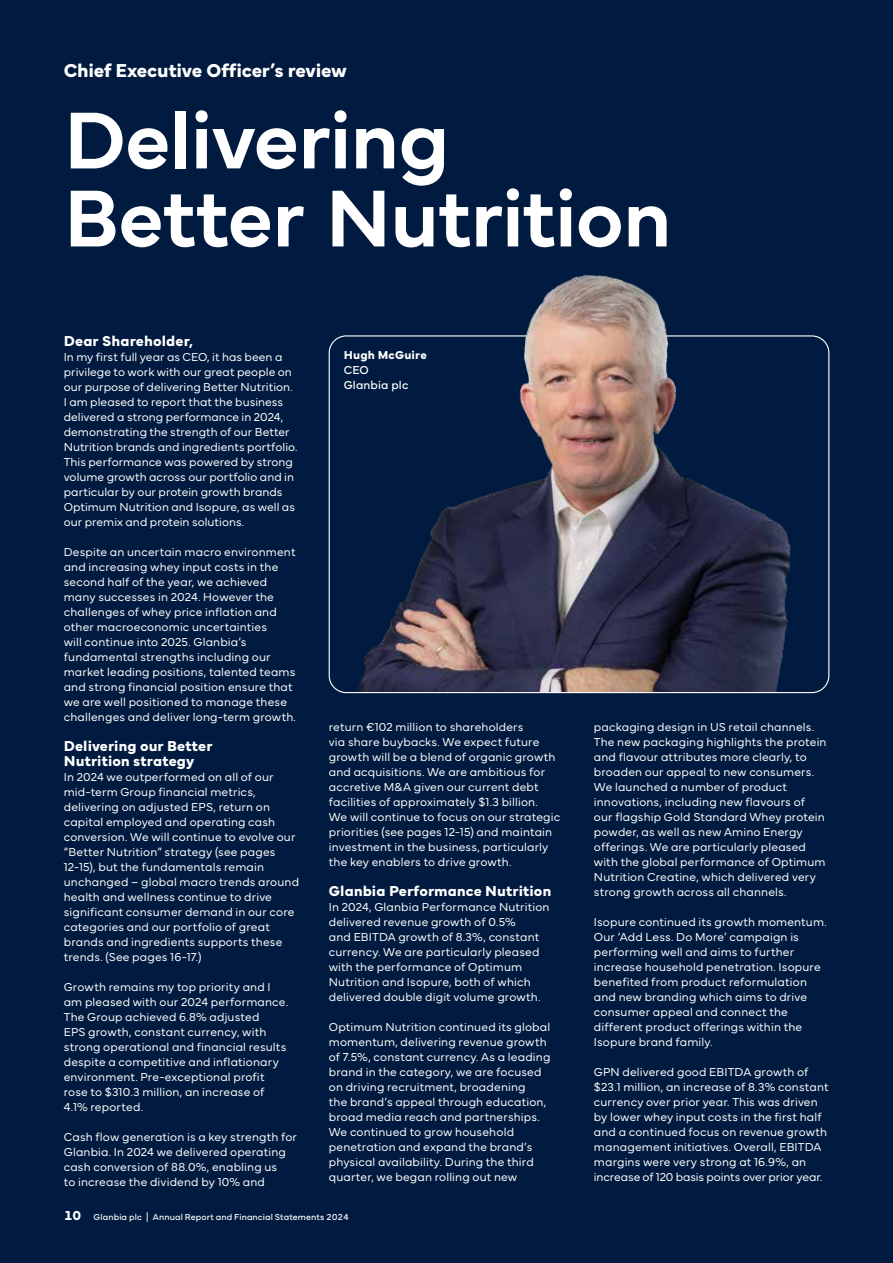
<style>
.page{position:relative;width:893px;height:1263px;background:#001b3f}
.page>*{position:absolute;margin:0;border:0;box-sizing:border-box;transform-origin:0 0}
.t1{font:700 84px/78px "Mundial Glanbia Demi";letter-spacing:-.015em;color:#fff}
.t2{font:19.5px "Mundial Glanbia Bold";letter-spacing:-.015em;color:#fff}
.t3{font:15px/15px "Mundial Glanbia Bold";letter-spacing:.01em;color:#fff}
.t4{font:12px/15px "Mundial Glanbia Light";letter-spacing:.01em;color:#fff}
.t5{font:12px/15px "Mundial Glanbia Regular";letter-spacing:.015em;color:#fff}
.t6{font:12px "Mundial Glanbia Bold";letter-spacing:.015em;color:#fff}
.t7{font:9px "Mundial Glanbia Regular";letter-spacing:.01em;color:#fff}
.s1{font-family:"Mundial Glanbia Bold";font-size:13.5px}
</style>
<div class="page">
<img style="left:329px;top:392px;width:500px;height:301px">
<img style="left:329px;top:274px;width:500px;height:118px">
<h2 class="t2" style="left:64px;top:55px;width:285px">Chief Executive Officer’s review</h2>
<h1 class="t1" style="left:64px;top:93px;width:610px">Delivering<br>Better Nutrition</h1>
<p class="t3" style="left:64px;top:332px;width:131px">Dear Shareholder,</p>
<p class="t4" style="left:64px;top:348px;width:235px">In my first full year as CEO, it has been a privilege to work with our great people on our purpose of delivering Better Nutrition.<br>I am pleased to report that the business delivered a strong performance in 2024, demonstrating the strength of our Better Nutrition brands and ingredients portfolio.<br>This performance was powered by strong volume growth across our portfolio and in particular by our protein growth brands Optimum Nutrition and Isopure, as well as our premix and protein solutions.</p>
<p class="t4" style="left:64px;top:543px;width:234px">Despite an uncertain macro environment and increasing whey input costs in the second half of the year, we achieved many successes in 2024. However the challenges of whey price inflation and other macroeconomic uncertainties<br>will continue into 2025. Glanbia’s fundamental strengths including our market leading positions, talented teams and strong financial position ensure that we are well positioned to manage these challenges and deliver long-term growth.</p>
<p class="t3" style="left:64px;top:737px;width:150px">Delivering our Better<br>Nutrition strategy</p>
<p class="t4" style="left:64px;top:768px;width:237px">In 2024 we outperformed on all of our mid-term Group financial metrics, delivering on adjusted EPS, return on capital employed and operating cash conversion. We will continue to evolve our “Better Nutrition” strategy (see pages 12-15), but the fundamentals remain unchanged – global macro trends around health and wellness continue to drive significant consumer demand in our core categories and our portfolio of great brands and ingredients supports these trends. (See pages 16-17.)</p>
<p class="t4" style="left:64px;top:978px;width:226px">Growth remains my top priority and I am pleased with our 2024 performance.<br>The Group achieved 6.8% adjusted<br>EPS growth, constant currency, with strong operational and financial results despite a competitive and inflationary environment. Pre-exceptional profit rose to $310.3 million, an increase of 4.1% reported.</p>
<p class="t4" style="left:64px;top:1128px;width:235px">Cash flow generation is a key strength for Glanbia. In 2024 we delivered operating cash conversion of 88.0%, enabling us<br>to increase the dividend by 10% and</p>
<p class="t6" style="left:344px;top:345px;width:85px">Hugh McGuire</p>
<p class="t5" style="left:344px;top:361px;width:66px">CEO<br>Glanbia plc</p>
<p class="t4" style="left:329px;top:718px;width:233px">return €102 million to shareholders<br>via share buybacks. We expect future growth will be a blend of organic growth and acquisitions. We are ambitious for accretive M&amp;A given our current debt facilities of approximately $1.3 billion.<br>We will continue to focus on our strategic priorities (see pages 12-15) and maintain investment in the business, particularly the key enablers to drive growth.</p>
<p class="t3" style="left:329px;top:882px;width:224px">Glanbia Performance Nutrition</p>
<p class="t4" style="left:329px;top:898px;width:222px">In 2024, Glanbia Performance Nutrition delivered revenue growth of 0.5%<br>and EBITDA growth of 8.3%, constant currency. We are particularly pleased with the performance of Optimum Nutrition and Isopure, both of which delivered double digit volume growth.</p>
<p class="t4" style="left:329px;top:1018px;width:223px">Optimum Nutrition continued its global momentum, delivering revenue growth of 7.5%, constant currency. As a leading brand in the category, we are focused on driving recruitment, broadening<br>the brand’s appeal through education, broad media reach and partnerships.<br>We continued to grow household penetration and expand the brand’s physical availability. During the third quarter, we began rolling out new</p>
<p class="t7" style="left:64px;top:1210px;width:287px"><span class="s1">10</span> Glanbia plc | Annual Report and Financial Statements 2024</p>
<p class="t4" style="left:594px;top:718px;width:234px">packaging design in US retail channels.<br>The new packaging highlights the protein and flavour attributes more clearly, to broaden our appeal to new consumers.<br>We launched a number of product innovations, including new flavours of our flagship Gold Standard Whey protein powder, as well as new Amino Energy offerings. We are particularly pleased with the global performance of Optimum Nutrition Creatine, which delivered very strong growth across all channels.</p>
<p class="t4" style="left:594px;top:913px;width:234px">Isopure continued its growth momentum.<br>Our ‘Add Less. Do More’ campaign is performing well and aims to further increase household penetration. Isopure benefited from product reformulation and new branding which aims to drive consumer appeal and connect the different product offerings within the Isopure brand family.</p>
<p class="t4" style="left:594px;top:1063px;width:236px">GPN delivered good EBITDA growth of $23.1 million, an increase of 8.3% constant currency over prior year. This was driven by lower whey input costs in the first half and a continued focus on revenue growth management initiatives. Overall, EBITDA margins were very strong at 16.9%, an increase of 120 basis points over prior year.</p>
</div>
